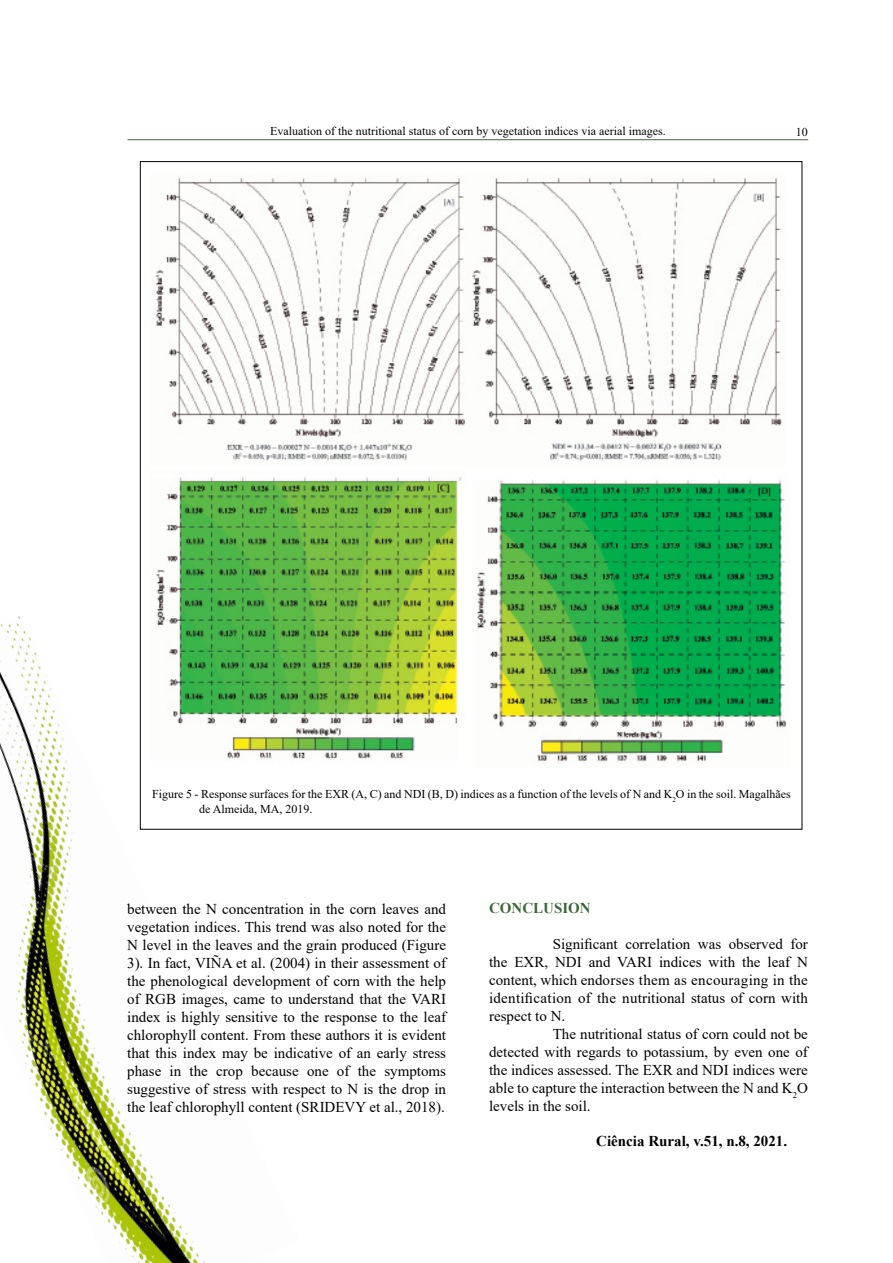
<style>
.page{position:relative;width:893px;height:1263px;background:#fff}
.page>*{position:absolute;margin:0;border:0;box-sizing:border-box;transform-origin:0 0}
.t1{font:15px/18px "Times New Roman";color:#000;text-align:justify}
.t2{font:15px "Times New Roman";letter-spacing:.02em;color:#000}
.t3{font:700 15px "Times New Roman";color:#000}
.t4{font:700 15px "Times New Roman";color:#3c683a}
.t5{font:12px/14.4px "Times New Roman";color:#000}
</style>
<div class="page">
<hr style="left:128px;top:139px;width:680px;height:1px;background:#3c683a">
<img style="left:0;top:615px;width:205px;height:648px">
<img style="left:145px;top:178px;width:641px;height:601px">
<p class="t5" style="left:270px;top:124px;width:397px">Evaluation of the nutritional status of corn by vegetation indices via aerial images.</p>
<p class="t5" style="left:796px;top:124px;width:13px">10</p>
<p class="t5" style="left:199px;top:787px;width:593px;text-indent:-47px">Figure 5 - Response surfaces for the EXR (A, C) and NDI (B, D) indices as a function of the levels of N and K<sub>2</sub>O in the soil. Magalhães de Almeida, MA, 2019.</p>
<p class="t1" style="left:127px;top:899px;width:320px">between the N concentration in the corn leaves and vegetation indices. This trend was also noted for the N level in the leaves and the grain produced (Figure 3). In fact, VIÑA et al. (2004) in their assessment of the phenological development of corn with the help of RGB images, came to understand that the VARI index is highly sensitive to the response to the leaf chlorophyll content. From these authors it is evident that this index may be indicative of an early stress phase in the crop because one of the symptoms suggestive of stress with respect to N is the drop in the leaf chlorophyll content (SRIDEVY et al., 2018).</p>
<p class="t4" style="left:489px;top:897px;width:103px">CONCLUSION</p>
<p class="t1" style="left:553px;top:935px;width:257px">Significant correlation was observed for</p>
<p class="t1" style="left:489px;top:953px;width:320px">the EXR, NDI and VARI indices with the leaf N</p>
<p class="t2" style="left:489px;top:970px;width:320px">content, which endorses them as encouraging in the</p>
<p class="t1" style="left:489px;top:989px;width:320px">identification of the nutritional status of corn with</p>
<p class="t1" style="left:489px;top:1007px;width:78px">respect to N.</p>
<p class="t1" style="left:553px;top:1025px;width:257px">The nutritional status of corn could not be</p>
<p class="t1" style="left:489px;top:1043px;width:320px">detected with regards to potassium, by even one of</p>
<p class="t1" style="left:489px;top:1061px;width:320px">the indices assessed. The EXR and NDI indices were</p>
<p class="t1" style="left:489px;top:1079px;width:320px">able to capture the interaction between the N and K<sub>2</sub>O</p>
<p class="t1" style="left:489px;top:1097px;width:103px">levels in the soil.</p>
<p class="t3" style="left:596px;top:1130px;width:192px">Ciência Rural, v.51, n.8, 2021.</p>
</div>
